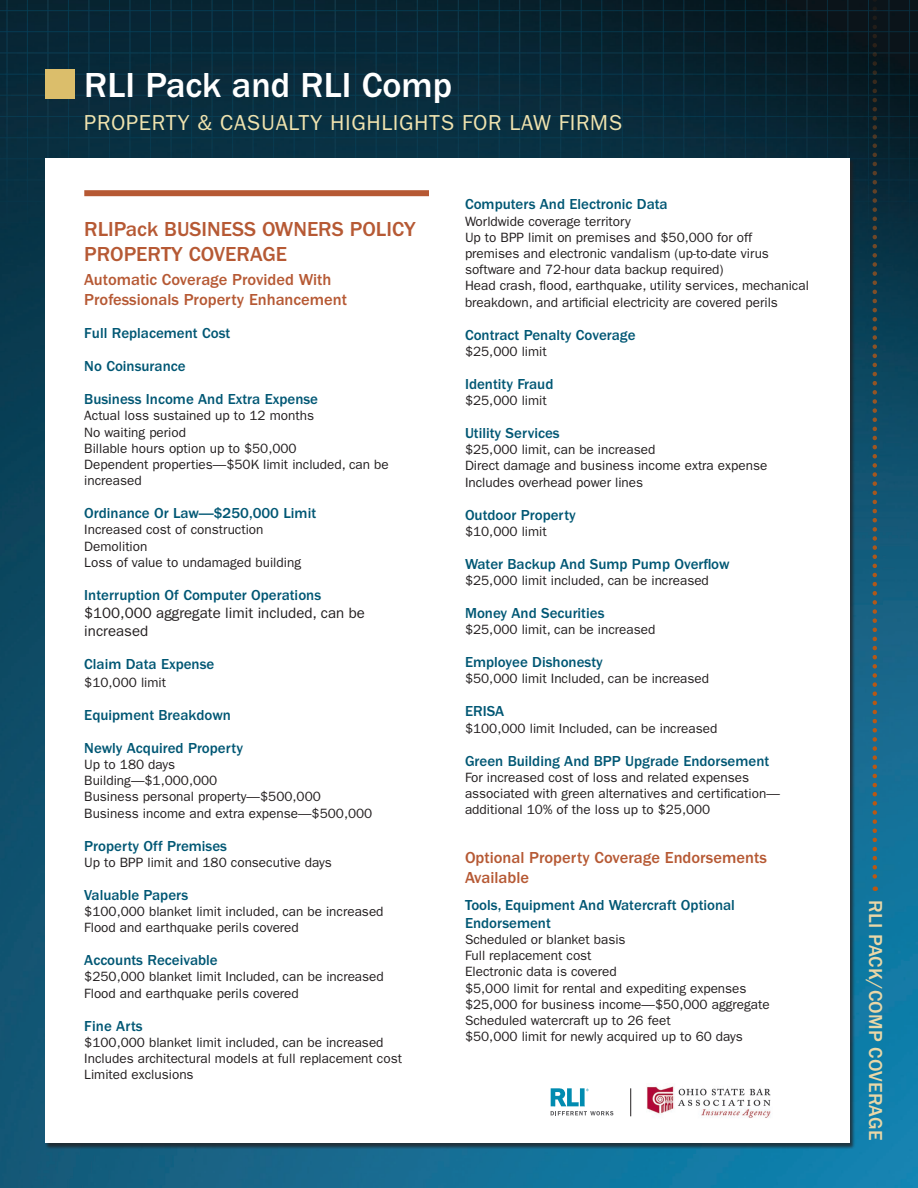
<style>
.page{position:relative;width:918px;height:1188px;background:#fff}
.page>*{position:absolute;margin:0;border:0;box-sizing:border-box;transform-origin:0 0}
.t1{font:500 36px "ITC Franklin Gothic Std";color:#fff}
.t2{font:21.75px "ITC Franklin Gothic Std";letter-spacing:.03em;color:#f0e3af}
.t3{font:500 21px/25.2px "ITC Franklin Gothic Std";color:#b65934}
.t4{font:500 19.5px "ITC Franklin Gothic Std";letter-spacing:.01em;color:#ead7a7}
.t5{font:500 16.5px/19.8px "ITC Franklin Gothic Std";color:#b65934}
.t6{font:500 15px/18px "ITC Franklin Gothic Std";color:#005774}
.t7{font:15px/18px "ITC Franklin Gothic Std";color:#231f20}
.t8{font:13.5px/16.2px "ITC Franklin Gothic Std";color:#231f20}
</style>
<div class="page">
<img style="left:0;top:235px;width:918px;height:953px">
<img style="left:0;top:0;width:918px;height:235px">
<div style="left:45px;top:158px;width:805px;height:985px;background:#fff"></div>
<div style="left:45px;top:69px;width:30px;height:30px;background:#dbbe6b"></div>
<div style="left:84px;top:190px;width:345px;height:6px;background:#b65934"></div>
<svg style="left:873px;top:0;width:4px;height:891px;background:#414a47"></svg>
<svg style="left:551px;top:1088px;width:62px;height:27px"></svg>
<svg style="left:630px;top:1088px;width:1px;height:28px"></svg>
<img style="left:646px;top:1086px;width:125px;height:32px">
<p class="t1" style="left:84px;top:65px;width:370px">RLI Pack and RLI Comp</p>
<p class="t2" style="left:84px;top:111px;width:539px">PROPERTY &amp; CASUALTY HIGHLIGHTS FOR LAW FIRMS</p>
<p class="t3" style="left:84px;top:216px;width:333px">RLIPack BUSINESS OWNERS POLICY<br>PROPERTY COVERAGE</p>
<p class="t5" style="left:84px;top:270px;width:264px">Automatic Coverage Provided With<br>Professionals Property Enhancement</p>
<p class="t6" style="left:84px;top:324px;width:148px">Full Replacement Cost</p>
<p class="t6" style="left:84px;top:357px;width:103px">No Coinsurance</p>
<p class="t6" style="left:84px;top:390px;width:235px">Business Income And Extra Expense</p>
<p class="t8" style="left:84px;top:408px;width:231px">Actual loss sustained up to 12 months</p>
<p class="t8" style="left:84px;top:424px;width:103px">No waiting period</p>
<p class="t8" style="left:84px;top:440px;width:214px">Billable hours option up to $50,000</p>
<p class="t8" style="left:84px;top:456px;width:306px">Dependent properties—$50K limit included, can be increased</p>
<p class="t6" style="left:84px;top:504px;width:233px">Ordinance Or Law—$250,000 Limit</p>
<p class="t8" style="left:84px;top:522px;width:181px">Increased cost of construction</p>
<p class="t8" style="left:84px;top:538px;width:65px">Demolition</p>
<p class="t8" style="left:84px;top:554px;width:218px">Loss of value to undamaged building</p>
<p class="t6" style="left:84px;top:586px;width:238px">Interruption Of Computer Operations</p>
<p class="t7" style="left:84px;top:604px;width:282px">$100,000 aggregate limit included, can be increased</p>
<p class="t6" style="left:84px;top:655px;width:132px">Claim Data Expense</p>
<p class="t8" style="left:84px;top:674px;width:83px">$10,000 limit</p>
<p class="t6" style="left:84px;top:706px;width:148px">Equipment Breakdown</p>
<p class="t6" style="left:84px;top:739px;width:160px">Newly Acquired Property</p>
<p class="t8" style="left:84px;top:756px;width:92px">Up to 180 days</p>
<p class="t8" style="left:84px;top:773px;width:135px">Building—$1,000,000</p>
<p class="t8" style="left:84px;top:789px;width:238px">Business personal property—$500,000</p>
<p class="t8" style="left:84px;top:805px;width:290px">Business income and extra expense—$500,000</p>
<p class="t6" style="left:84px;top:837px;width:144px">Property Off Premises</p>
<p class="t8" style="left:84px;top:854px;width:249px">Up to BPP limit and 180 consecutive days</p>
<p class="t6" style="left:84px;top:886px;width:105px">Valuable Papers</p>
<p class="t8" style="left:84px;top:903px;width:301px">$100,000 blanket limit included, can be increased</p>
<p class="t8" style="left:84px;top:920px;width:216px">Flood and earthquake perils covered</p>
<p class="t6" style="left:84px;top:951px;width:135px">Accounts Receivable</p>
<p class="t8" style="left:84px;top:969px;width:301px">$250,000 blanket limit Included, can be increased</p>
<p class="t8" style="left:84px;top:985px;width:216px">Flood and earthquake perils covered</p>
<p class="t6" style="left:84px;top:1017px;width:60px">Fine Arts</p>
<p class="t8" style="left:84px;top:1034px;width:301px">$100,000 blanket limit included, can be increased</p>
<p class="t8" style="left:84px;top:1050px;width:319px">Includes architectural models at full replacement cost</p>
<p class="t8" style="left:84px;top:1067px;width:111px">Limited exclusions</p>
<p class="t6" style="left:465px;top:196px;width:204px">Computers And Electronic Data</p>
<p class="t8" style="left:465px;top:213px;width:167px">Worldwide coverage territory</p>
<p class="t8" style="left:465px;top:229px;width:306px">Up to BPP limit on premises and $50,000 for off premises and electronic vandalism (up-to-date virus software and 72-hour data backup required)</p>
<p class="t8" style="left:465px;top:278px;width:345px">Head crash, flood, earthquake, utility services, mechanical breakdown, and artificial electricity are covered perils</p>
<p class="t6" style="left:465px;top:326px;width:172px">Contract Penalty Coverage</p>
<p class="t8" style="left:465px;top:343px;width:83px">$25,000 limit</p>
<p class="t6" style="left:465px;top:375px;width:90px">Identity Fraud</p>
<p class="t8" style="left:465px;top:393px;width:83px">$25,000 limit</p>
<p class="t6" style="left:465px;top:424px;width:96px">Utility Services</p>
<p class="t8" style="left:465px;top:442px;width:192px">$25,000 limit, can be increased</p>
<p class="t8" style="left:465px;top:458px;width:304px">Direct damage and business income extra expense</p>
<p class="t8" style="left:465px;top:474px;width:180px">Includes overhead power lines</p>
<p class="t6" style="left:465px;top:506px;width:112px">Outdoor Property</p>
<p class="t8" style="left:465px;top:523px;width:83px">$10,000 limit</p>
<p class="t6" style="left:465px;top:555px;width:266px">Water Backup And Sump Pump Overflow</p>
<p class="t8" style="left:465px;top:573px;width:245px">$25,000 limit included, can be increased</p>
<p class="t6" style="left:465px;top:604px;width:141px">Money And Securities</p>
<p class="t8" style="left:465px;top:622px;width:192px">$25,000 limit, can be increased</p>
<p class="t6" style="left:465px;top:653px;width:139px">Employee Dishonesty</p>
<p class="t8" style="left:465px;top:671px;width:246px">$50,000 limit Included, can be increased</p>
<p class="t6" style="left:465px;top:703px;width:41px">ERISA</p>
<p class="t8" style="left:465px;top:720px;width:254px">$100,000 limit Included, can be increased</p>
<p class="t6" style="left:465px;top:752px;width:306px">Green Building And BPP Upgrade Endorsement</p>
<p class="t8" style="left:465px;top:769px;width:316px">For increased cost of loss and related expenses associated with green alternatives and certification— additional 10% of the loss up to $25,000</p>
<p class="t5" style="left:465px;top:848px;width:303px">Optional Property Coverage Endorsements<br>Available</p>
<p class="t6" style="left:465px;top:896px;width:271px">Tools, Equipment And Watercraft Optional<br>Endorsement</p>
<p class="t8" style="left:465px;top:931px;width:162px">Scheduled or blanket basis</p>
<p class="t8" style="left:465px;top:948px;width:128px">Full replacement cost</p>
<p class="t8" style="left:465px;top:964px;width:153px">Electronic data is covered</p>
<p class="t8" style="left:465px;top:980px;width:283px">$5,000 limit for rental and expediting expenses</p>
<p class="t8" style="left:465px;top:996px;width:306px">$25,000 for business income—$50,000 aggregate</p>
<p class="t8" style="left:465px;top:1012px;width:207px">Scheduled watercraft up to 26 feet</p>
<p class="t8" style="left:465px;top:1029px;width:279px">$50,000 limit for newly acquired up to 60 days</p>
<p class="t4" style="left:887px;top:900px;width:242px;rotate:90deg">RLI PACK/COMP COVERAGE</p>
</div>
